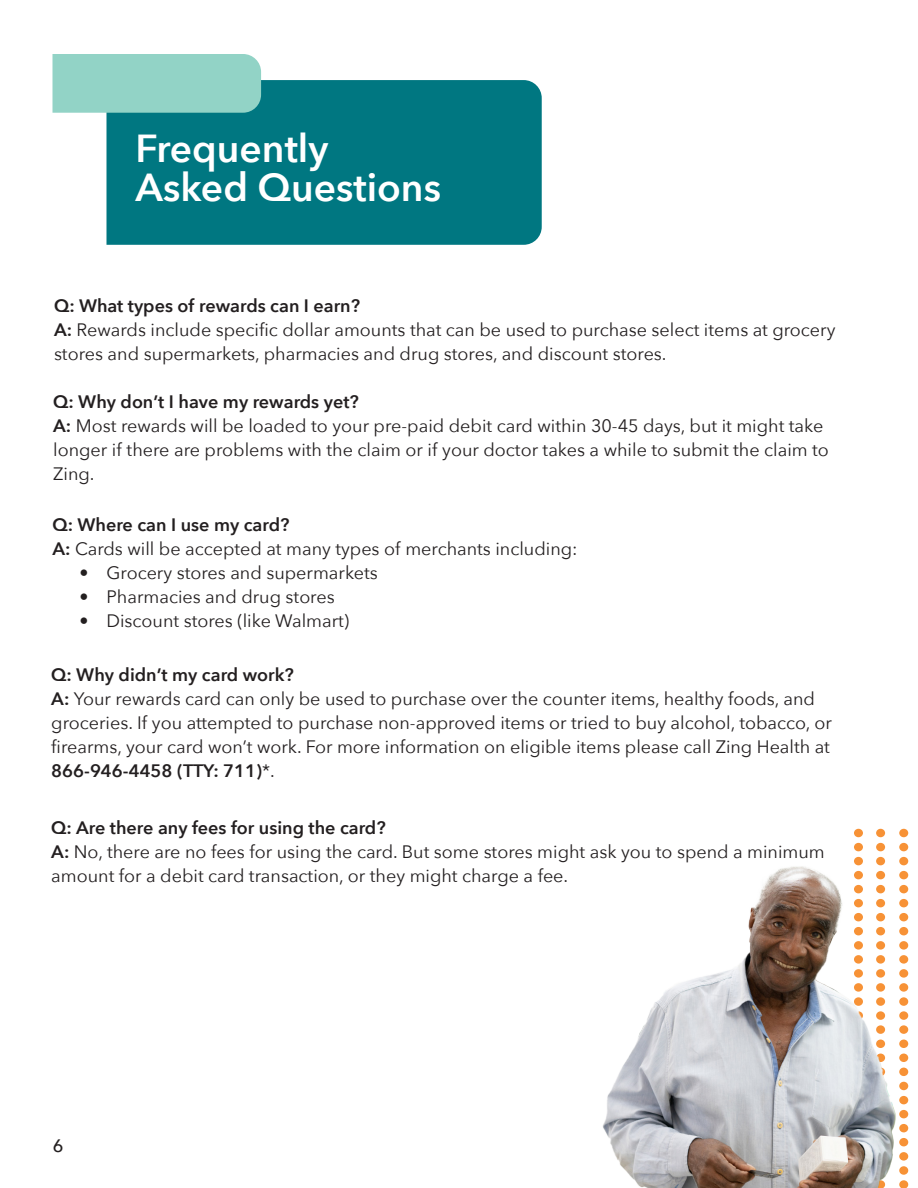
<style>
.page{position:relative;width:918px;height:1188px;background:#fff}
.page>*{position:absolute;margin:0;border:0;box-sizing:border-box;transform-origin:0 0}
.t1{font:600 39px "Avenir Next";color:#fff}
.t2{font:18px/24px "Avenir Next";color:#231f20}
.t3{font:600 18px "Avenir Next";color:#231f20}
.t4{font:500 18px "Avenir Next";color:#231f20}
.s1{font-weight:600}
</style>
<div class="page">
<div style="left:854px;top:857px;width:9px;height:8px;background:#f79236;border-radius:50%"></div>
<div style="left:876px;top:857px;width:9px;height:8px;background:#f79236;border-radius:50%"></div>
<div style="left:899px;top:857px;width:9px;height:8px;background:#f79236;border-radius:50%"></div>
<div style="left:854px;top:843px;width:9px;height:8px;background:#f79236;border-radius:50%"></div>
<div style="left:876px;top:843px;width:9px;height:8px;background:#f79236;border-radius:50%"></div>
<div style="left:899px;top:843px;width:9px;height:8px;background:#f79236;border-radius:50%"></div>
<div style="left:854px;top:829px;width:9px;height:8px;background:#f79236;border-radius:50%"></div>
<div style="left:876px;top:829px;width:9px;height:8px;background:#f79236;border-radius:50%"></div>
<div style="left:899px;top:829px;width:9px;height:8px;background:#f79236;border-radius:50%"></div>
<img style="left:603px;top:862px;width:306px;height:326px">
<div style="left:106px;top:80px;width:436px;height:165px;background:#007781"></div>
<div style="left:52px;top:54px;width:209px;height:59px;background:#92d3c6"></div>
<p class="t1" style="left:136px;top:115px;width:194px">Frequently</p>
<p class="t1" style="left:136px;top:154px;width:307px">Asked Questions</p>
<p class="t3" style="left:54px;top:290px;width:308px">Q: What types of rewards can I earn?</p>
<p class="t2" style="left:54px;top:317px;width:783px"><span class="s1">A:</span> Rewards include specific dollar amounts that can be used to purchase select items at grocery stores and supermarkets, pharmacies and drug stores, and discount stores.</p>
<p class="t3" style="left:53px;top:386px;width:307px">Q: Why don’t I have my rewards yet?</p>
<p class="t2" style="left:53px;top:413px;width:772px"><span class="s1">A:</span> Most rewards will be loaded to your pre-paid debit card within 30-45 days, but it might take</p>
<p class="t2" style="left:53px;top:437px;width:777px">longer if there are problems with the claim or if your doctor takes a while to submit the claim to<br>Zing.</p>
<p class="t3" style="left:52px;top:509px;width:238px">Q: Where can I use my card?</p>
<p class="t2" style="left:52px;top:536px;width:527px"><span class="s1">A:</span> Cards will be accepted at many types of merchants including:</p>
<p class="t2" style="left:80px;top:560px;width:300px">• Grocery stores and supermarkets</p>
<p class="t2" style="left:80px;top:584px;width:257px">• Pharmacies and drug stores</p>
<p class="t2" style="left:80px;top:608px;width:271px">• Discount stores (like Walmart)</p>
<p class="t3" style="left:51px;top:659px;width:244px">Q: Why didn’t my card work?</p>
<p class="t2" style="left:51px;top:686px;width:782px"><span class="s1">A:</span> Your rewards card can only be used to purchase over the counter items, healthy foods, and groceries. If you attempted to purchase non-approved items or tried to buy alcohol, tobacco, or firearms, your card won’t work. For more information on eligible items please call Zing Health at <span class="s1">866-946-4458 (TTY: 711)</span>*.</p>
<p class="t3" style="left:51px;top:812px;width:336px">Q: Are there any fees for using the card?</p>
<p class="t2" style="left:51px;top:839px;width:775px"><span class="s1">A:</span> No, there are no fees for using the card. But some stores might ask you to spend a minimum amount for a debit card transaction, or they might charge a fee.</p>
<p class="t4" style="left:53px;top:1130px;width:12px">6</p>
</div>
